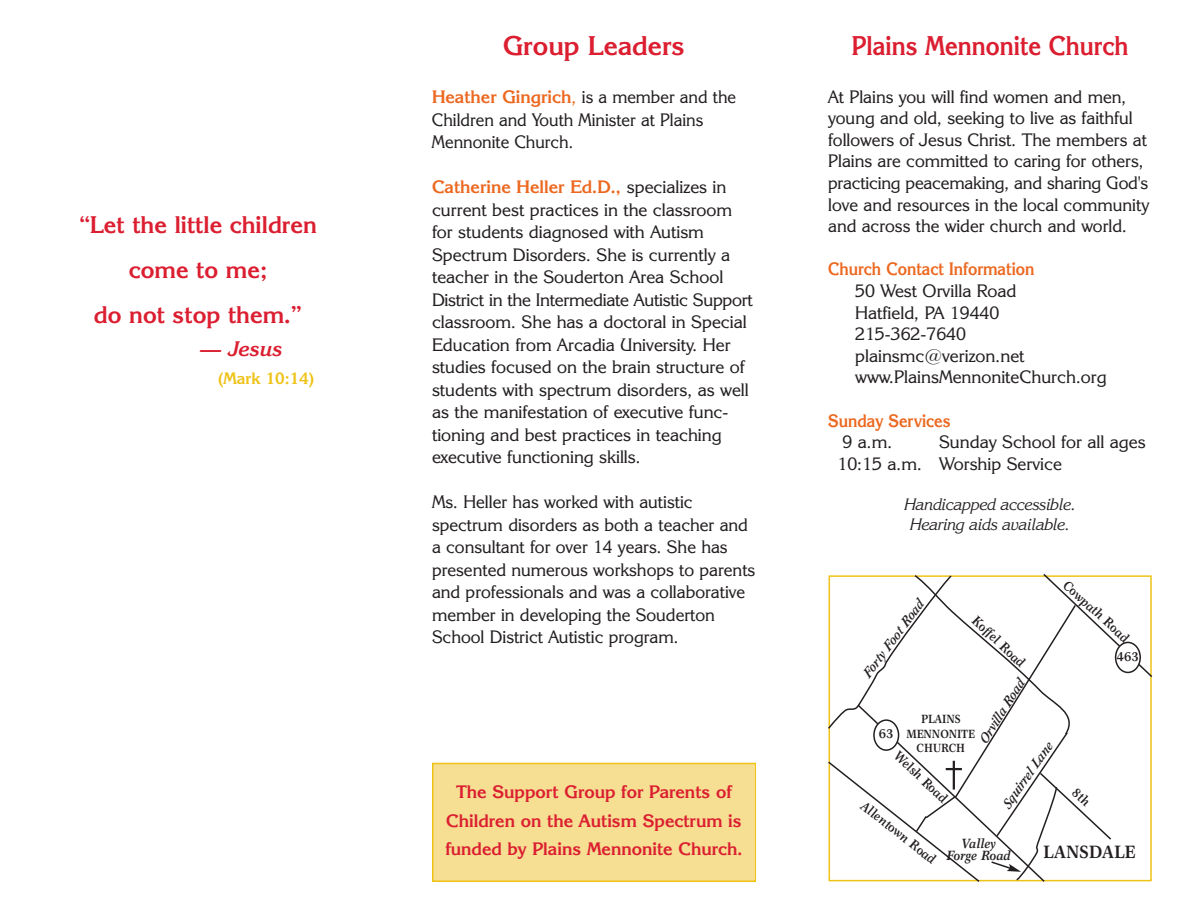
<style>
.page{position:relative;width:1188px;height:918px;background:#fff}
.page>*{position:absolute;margin:0;border:0;box-sizing:border-box;transform-origin:0 0}
.t1{font:700 27px "Korinna IT Cby BT";color:#db1e30;scale:.9 1}
.t2{font:700 27px "Korinna IT Cby BT";color:#db1e30}
.t3{font:700 24px/45px "Korinna IT Cby BT";color:#db1e30;text-align:center}
.t4{font:italic 700 21px "Korinna IT Cby BT";color:#db1e30}
.t5{font:18px/22.5px "Korinna IT Cby BT";color:#231f20}
.t6{font:700 18px/28.5px "Korinna IT Cby BT";color:#db1e30;text-align:center}
.t7{font:18px/22.5px "Korinna IT Cby BT";color:#231f20;scale:.96 1}
.t8{font:700 18px "Korinna IT Cby BT";color:#ec6820;scale:.9 1}
.t9{font:700 18px "Garth Graphic";color:#231f20;scale:.9 1}
.t10{font:italic 16.5px/19.8px "Korinna IT Cby BT";letter-spacing:-.01em;color:#231f20;text-align:center}
.t11{font:700 16.5px "Korinna IT Cby BT";color:#efc216}
.t12{font:italic 700 13.5px/12px "Garth Graphic";letter-spacing:-.01em;color:#231f20;text-align:center;scale:.9 1}
.t13{font:700 13.5px "Garth Graphic";color:#231f20;scale:.9 1}
.t14{font:700 12px/14.4px "Garth Graphic";letter-spacing:-.01em;color:#231f20;text-align:center;scale:.85 1}
.s1{font-weight:700;color:#ec6820}
.s2{color:#ec6820}
</style>
<div class="page">
<div style="left:434px;top:764px;width:320px;height:116px;background:#f6de92"></div>
<div style="left:432px;top:763px;width:324px;height:119px;border:2px solid #efc216"></div>
<svg style="left:828px;top:574px;width:325px;height:308px"></svg>
<h2 class="t3" style="left:79px;top:205px;width:239px">“Let the little children come to me;<br>do not stop them.”</h2>
<p class="t4" style="left:201px;top:341px;width:84px">— Jesus</p>
<p class="t11" style="left:218px;top:373px;width:98px">(Mark 10:14)</p>
<h1 class="t2" style="left:503px;top:36px;width:183px">Group Leaders</h1>
<p class="t7" style="left:432px;top:88px;width:318px"><span class="s1">Heather Gingrich</span><span class="s2">,</span> is a member and the<br>Children and Youth Minister at Plains<br>Mennonite Church.</p>
<p class="t5" style="left:432px;top:178px;width:322px"><span class="s1">Catherine Heller Ed.D.,</span> specializes in current best practices in the classroom for students diagnosed with Autism Spectrum Disorders. She is currently a teacher in the Souderton Area School District in the Intermediate Autistic Support classroom. She has a doctoral in Special Education from Arcadia University. Her studies focused on the brain structure of students with spectrum disorders, as well as the manifestation of executive func&shy;tioning and best practices in teaching executive functioning skills.</p>
<p class="t5" style="left:432px;top:493px;width:325px">Ms. Heller has worked with autistic spectrum disorders as both a teacher and a consultant for over 14 years. She has presented numerous workshops to parents and professionals and was a collaborative member in developing the Souderton School District Autistic program.</p>
<p class="t6" style="left:445px;top:780px;width:299px">The Support Group for Parents of<br>Children on the Autism Spectrum is funded by Plains Mennonite Church.</p>
<h1 class="t1" style="left:852px;top:36px;width:309px">Plains Mennonite Church</h1>
<p class="t5" style="left:828px;top:87px;width:322px;line-height:21.6px">At Plains you will find women and men, young and old, seeking to live as faithful followers of Jesus Christ. The members at Plains are committed to caring for others, practicing peacemaking, and sharing God's love and resources in the local community and across the wider church and world.</p>
<p class="t8" style="left:828px;top:263px;width:231px">Church Contact Information</p>
<p class="t5" style="left:855px;top:282px;width:253px;line-height:21.6px">50 West Orvilla Road<br>Hatfield, PA 19440<br>215-362-7640 plainsmc@verizon.net www.PlainsMennoniteChurch.org</p>
<p class="t8" style="left:828px;top:414px;width:138px">Sunday Services</p>
<p class="t5" style="left:842px;top:433px;width:51px">9 a.m.</p>
<p class="t5" style="left:837px;top:433px;width:310px;line-height:21.6px;text-indent:102px">Sunday School for all ages<br>10:15 a.m. Worship Service</p>
<p class="t10" style="left:905px;top:496px;width:172px">Handicapped accessible.<br>Hearing aids available.</p>
<p class="t12" style="left:1069px;top:580px;width:95px;rotate:42deg">Cowpath Road</p>
<p class="t12" style="left:862px;top:673px;width:104px;rotate:-53deg">Forty Foot Road</p>
<p class="t12" style="left:978px;top:615px;width:77px;rotate:43deg">Koffel Road</p>
<p class="t13" style="left:1117px;top:651px;width:26px">463</p>
<p class="t12" style="left:978px;top:740px;width:83px;rotate:-58deg">Orvilla Road</p>
<p class="t14" style="left:906px;top:713px;width:82px">PLAINS<br>MENNONITE<br>CHURCH</p>
<p class="t13" style="left:879px;top:729px;width:18px">63</p>
<p class="t12" style="left:1001px;top:804px;width:88px;rotate:-55deg">Squirrel Lane</p>
<p class="t12" style="left:900px;top:751px;width:77px;rotate:43deg">Welsh Road</p>
<p class="t12" style="left:865px;top:801px;width:104px;rotate:38deg">Allentown Road</p>
<p class="t12" style="left:946px;top:838px;width:73px">Valley<br>Forge Road</p>
<p class="t9" style="left:1043px;top:845px;width:104px">LANSDALE</p>
</div>
